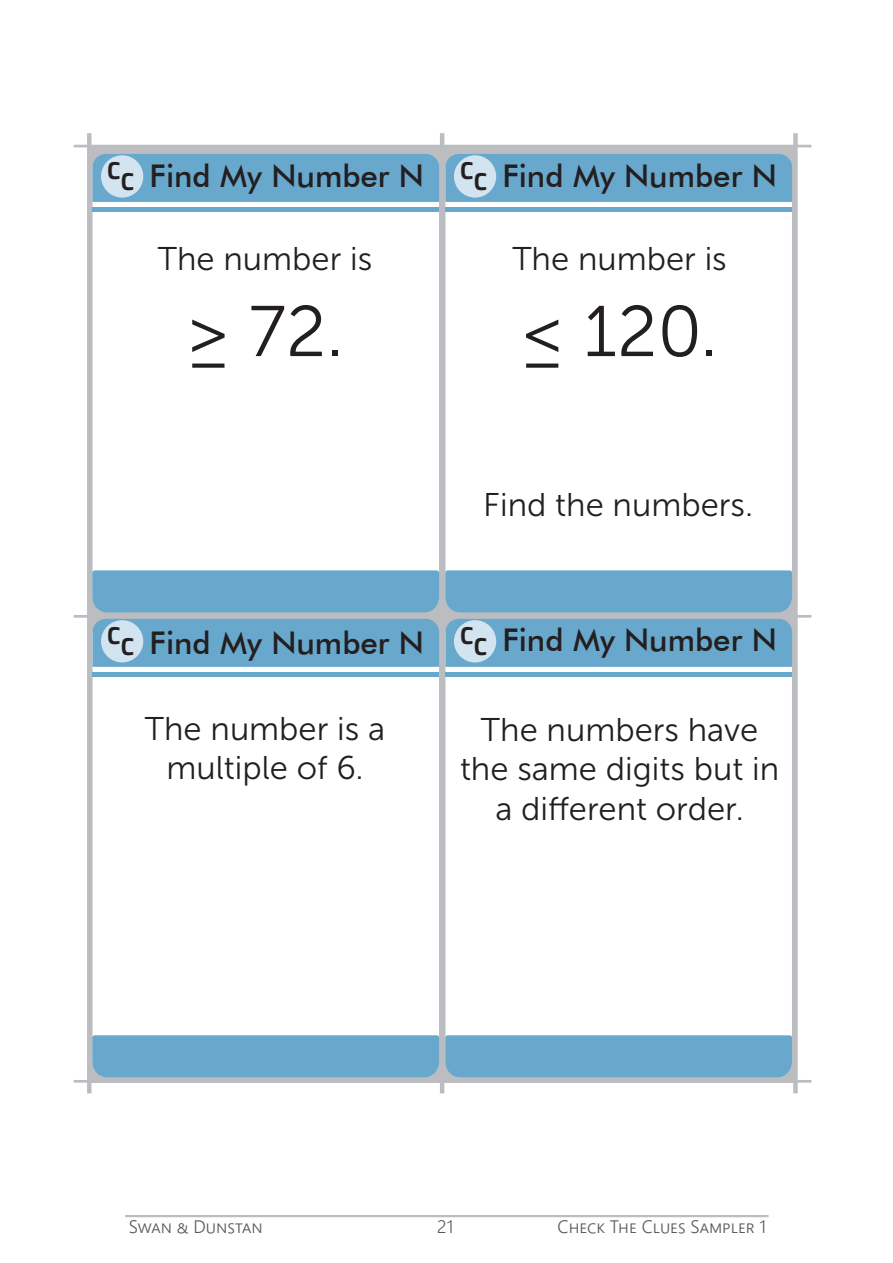
<style>
.page{position:relative;width:893px;height:1263px;background:#fff}
.page>*{position:absolute;margin:0;border:0;box-sizing:border-box;transform-origin:0 0}
.t1{font:71.55px "Museo Sans 300";color:#231f20}
.t2{font:32.85px/39.3px "Museo Sans 300";color:#231f20;text-align:center}
.t3{font:31.35px "Futuranew";color:#231f20}
.t4{font:700 24.75px "Titillium Web";color:#231f20}
.t5{font:18px "Webly Sleek UI Semilight";color:#57585a}
</style>
<div class="page">
<hr style="left:125px;top:1215px;width:644px;height:2px;background:#bcbdc0">
<hr style="left:74px;top:615px;width:737px;height:3px;background:#bcbdc0">
<hr style="left:74px;top:145px;width:737px;height:2px;background:#bcbdc0">
<hr style="left:74px;top:1080px;width:737px;height:3px;background:#bcbdc0">
<div style="left:442px;top:152px;width:354px;height:462px;border:4px solid #bcbdc0;border-radius:14px"></div>
<div style="left:442px;top:617px;width:354px;height:462px;border:4px solid #bcbdc0;border-radius:14px"></div>
<hr style="left:440px;top:133px;width:4px;height:960px;background:#bcbdc0">
<div style="left:87px;top:133px;width:5px;height:960px;background:#bcbdc0"></div>
<div style="left:793px;top:133px;width:5px;height:960px;background:#bcbdc0"></div>
<div style="left:93px;top:154px;width:346px;height:48px;background:#69a8cd"></div>
<div style="left:92px;top:570px;width:347px;height:42px;background:#69a8cd"></div>
<hr style="left:93px;top:207px;width:346px;height:4px;background:#69a8cd">
<div style="left:101px;top:155px;width:42px;height:43px;background:#d1e4ef;border-radius:50%"></div>
<div style="left:93px;top:619px;width:346px;height:48px;background:#69a8cd"></div>
<div style="left:92px;top:1035px;width:347px;height:42px;background:#69a8cd"></div>
<hr style="left:93px;top:672px;width:346px;height:4px;background:#69a8cd">
<div style="left:101px;top:620px;width:42px;height:42px;background:#d1e4ef;border-radius:50%"></div>
<div style="left:445px;top:154px;width:347px;height:48px;background:#69a8cd"></div>
<div style="left:445px;top:570px;width:347px;height:42px;background:#69a8cd"></div>
<hr style="left:445px;top:207px;width:347px;height:4px;background:#69a8cd">
<div style="left:454px;top:155px;width:42px;height:43px;background:#d1e4ef;border-radius:50%"></div>
<div style="left:445px;top:619px;width:347px;height:48px;background:#69a8cd"></div>
<div style="left:445px;top:1035px;width:347px;height:42px;background:#69a8cd"></div>
<hr style="left:445px;top:672px;width:347px;height:4px;background:#69a8cd">
<div style="left:454px;top:620px;width:42px;height:42px;background:#d1e4ef;border-radius:50%"></div>
<p class="t4" style="left:107px;top:152px;width:15px">C</p>
<p class="t4" style="left:121px;top:163px;width:15px">C</p>
<p class="t4" style="left:460px;top:152px;width:15px">C</p>
<p class="t3" style="left:150px;top:157px;width:276px">Find My Number N</p>
<p class="t3" style="left:502px;top:157px;width:276px">Find My Number N</p>
<p class="t4" style="left:474px;top:163px;width:15px">C</p>
<p class="t2" style="left:158px;top:240px;width:216px">The number is</p>
<h1 class="t1" style="left:186px;top:293px;width:159px">≥ 72.</h1>
<p class="t2" style="left:512px;top:240px;width:216px">The number is</p>
<h1 class="t1" style="left:521px;top:293px;width:198px">≤ 120.</h1>
<p class="t2" style="left:483px;top:485px;width:271px">Find the numbers.</p>
<p class="t4" style="left:107px;top:616px;width:15px">C</p>
<p class="t4" style="left:121px;top:628px;width:15px">C</p>
<p class="t4" style="left:460px;top:616px;width:15px">C</p>
<p class="t3" style="left:150px;top:623px;width:276px">Find My Number N</p>
<p class="t3" style="left:502px;top:621px;width:276px">Find My Number N</p>
<p class="t4" style="left:474px;top:628px;width:15px">C</p>
<p class="t2" style="left:145px;top:709px;width:242px">The number is a multiple of 6.</p>
<p class="t2" style="left:460px;top:710px;width:321px">The numbers have the same digits but in a di-erent order.</p>
<p class="t5" style="left:129px;top:1213px;width:135px">Swan &amp; Dunstan</p>
<p class="t5" style="left:437px;top:1213px;width:18px">21</p>
<p class="t5" style="left:557px;top:1213px;width:210px">Check The Clues Sampler 1</p>
</div>
